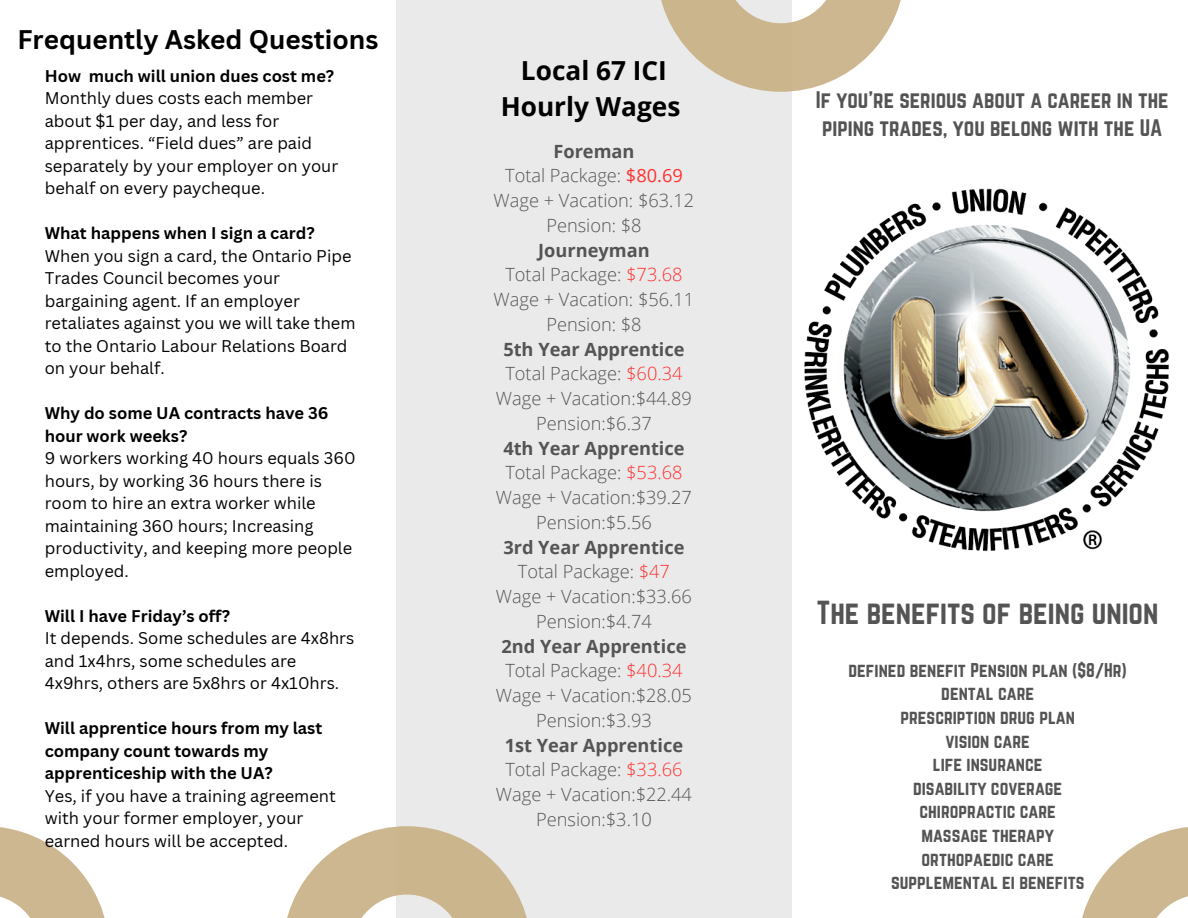
<style>
.page{position:relative;width:1188px;height:918px;background:#fff}
.page>*{position:absolute;margin:0;border:0;box-sizing:border-box;transform-origin:0 0}
.t1{font:29.1px "Norwester";color:#545454}
.t2{font:700 26.25px "Canva Sans";color:#000}
.t3{font:700 26.25px/36px "Open Sans";color:#000;text-align:center}
.t4{font:21px/28.2px "Norwester";color:#545454}
.t5{font:300 18.3px "Open Sans";color:#545454}
.t6{font:700 18.3px "Open Sans";color:#545454}
.t7{font:17.4px "Norwester";color:#545454}
.t8{font:16.5px/22.5px "Canva Sans";color:#000}
.t9{font:700 16.5px/22.5px "Canva Sans";color:#000}
.s1{font-weight:400;color:#ff3131}
.s2{color:#ff3131}
</style>
<div class="page">
<svg style="left:0;top:827px;width:105px;height:91px;fill:#cdb790"></svg>
<div style="left:396px;top:0;width:396px;height:917px;background:#eaeaea"></div>
<img style="left:804px;top:188px;width:365px;height:364px">
<svg style="left:1082px;top:827px;width:106px;height:91px;fill:#cdb790"></svg>
<svg style="left:661px;top:0;width:240px;height:92px;fill:#cdb790"></svg>
<svg style="left:287px;top:826px;width:244px;height:92px;fill:#cdb790"></svg>
<h3 class="t2" style="left:17px;top:21px;width:363px">Frequently Asked Questions</h3>
<h2 class="t9" style="left:45px;top:64px;width:291px">How much will union dues cost me?</h2>
<p class="t8" style="left:45px;top:87px;width:295px">Monthly dues costs each member about $1 per day, and less for apprentices. “Field dues” are paid separately by your employer on your behalf on every paycheque.</p>
<p class="t9" style="left:45px;top:222px;width:271px">What happens when I sign a card?</p>
<p class="t8" style="left:45px;top:244px;width:312px">When you sign a card, the Ontario Pipe<br>Trades Council becomes your bargaining agent. If an employer retaliates against you we will take them to the Ontario Labour Relations Board on your behalf.</p>
<p class="t9" style="left:45px;top:402px;width:285px">Why do some UA contracts have 36 hour work weeks?</p>
<p class="t8" style="left:45px;top:447px;width:312px">9 workers working 40 hours equals 360 hours, by working 36 hours there is room to hire an extra worker while maintaining 360 hours; Increasing productivity, and keeping more people employed.</p>
<p class="t9" style="left:45px;top:604px;width:187px">Will I have Friday’s off?</p>
<p class="t8" style="left:45px;top:627px;width:311px">It depends. Some schedules are 4x8hrs and 1x4hrs, some schedules are<br>4x9hrs, others are 5x8hrs or 4x10hrs.</p>
<p class="t9" style="left:45px;top:717px;width:279px">Will apprentice hours from my last company count towards my apprenticeship with the UA?</p>
<p class="t8" style="left:45px;top:784px;width:293px">Yes, if you have a training agreement with your former employer, your earned hours will be accepted.</p>
<h1 class="t3" style="left:501px;top:52px;width:181px">Local 67 ICI<br>Hourly Wages</h1>
<p class="t6" style="left:553px;top:138px;width:83px">Foreman</p>
<p class="t5" style="left:505px;top:163px;width:179px">Total Package: <span class="s1">$80.69</span></p>
<p class="t5" style="left:494px;top:188px;width:202px">Wage + Vacation: $63.12</p>
<p class="t5" style="left:546px;top:212px;width:97px">Pension: $8</p>
<p class="t6" style="left:538px;top:237px;width:113px">Journeyman</p>
<p class="t5" style="left:505px;top:262px;width:179px">Total Package: <span class="s2">$73.68</span></p>
<p class="t5" style="left:494px;top:287px;width:202px">Wage + Vacation: $56.11</p>
<p class="t5" style="left:546px;top:311px;width:97px">Pension: $8</p>
<p class="t6" style="left:503px;top:336px;width:183px">5th Year Apprentice</p>
<p class="t5" style="left:505px;top:361px;width:179px">Total Package: <span class="s2">$60.34</span></p>
<p class="t5" style="left:496px;top:386px;width:197px">Wage + Vacation:$44.89</p>
<h1 class="t5" style="left:536px;top:410px;width:117px">Pension:$6.37</h1>
<p class="t6" style="left:503px;top:435px;width:183px">4th Year Apprentice</p>
<p class="t5" style="left:505px;top:460px;width:179px">Total Package: <span class="s2">$53.68</span></p>
<p class="t5" style="left:496px;top:485px;width:197px">Wage + Vacation:$39.27</p>
<p class="t5" style="left:536px;top:509px;width:117px">Pension:$5.56</p>
<p class="t6" style="left:503px;top:534px;width:183px">3rd Year Apprentice</p>
<p class="t5" style="left:518px;top:559px;width:153px">Total Package: <span class="s2">$47</span></p>
<p class="t5" style="left:496px;top:584px;width:197px">Wage + Vacation:$33.66</p>
<p class="t5" style="left:536px;top:608px;width:117px">Pension:$4.74</p>
<p class="t6" style="left:502px;top:633px;width:186px">2nd Year Apprentice</p>
<p class="t5" style="left:505px;top:658px;width:179px">Total Package: <span class="s2">$40.34</span></p>
<p class="t5" style="left:496px;top:683px;width:197px">Wage + Vacation:$28.05</p>
<p class="t5" style="left:536px;top:707px;width:117px">Pension:$3.93</p>
<p class="t6" style="left:505px;top:732px;width:180px">1st Year Apprentice</p>
<p class="t5" style="left:505px;top:757px;width:179px">Total Package: <span class="s2">$33.66</span></p>
<p class="t5" style="left:496px;top:782px;width:198px">Wage + Vacation:$22.44</p>
<p class="t5" style="left:536px;top:806px;width:117px">Pension:$3.10</p>
<p class="t4" style="left:816px;top:85px;width:354px">If you’re serious about a career in the piping trades, you belong with the UA</p>
<p class="t1" style="left:817px;top:595px;width:343px">The benefits of being union</p>
<p class="t7" style="left:848px;top:659px;width:280px">defined benefit Pension plan ($8/Hr)</p>
<p class="t7" style="left:941px;top:683px;width:94px">dental care</p>
<p class="t7" style="left:900px;top:707px;width:176px">prescription drug plan</p>
<p class="t7" style="left:945px;top:730px;width:86px">vision care</p>
<p class="t7" style="left:933px;top:754px;width:111px">life insurance</p>
<p class="t7" style="left:913px;top:777px;width:151px">disability coverage</p>
<p class="t7" style="left:920px;top:801px;width:138px">chiropractic care</p>
<p class="t7" style="left:921px;top:825px;width:134px">massage therapy</p>
<p class="t7" style="left:922px;top:848px;width:134px">orthopaedic care</p>
<p class="t7" style="left:891px;top:872px;width:195px">supplemental ei benefits</p>
</div>
